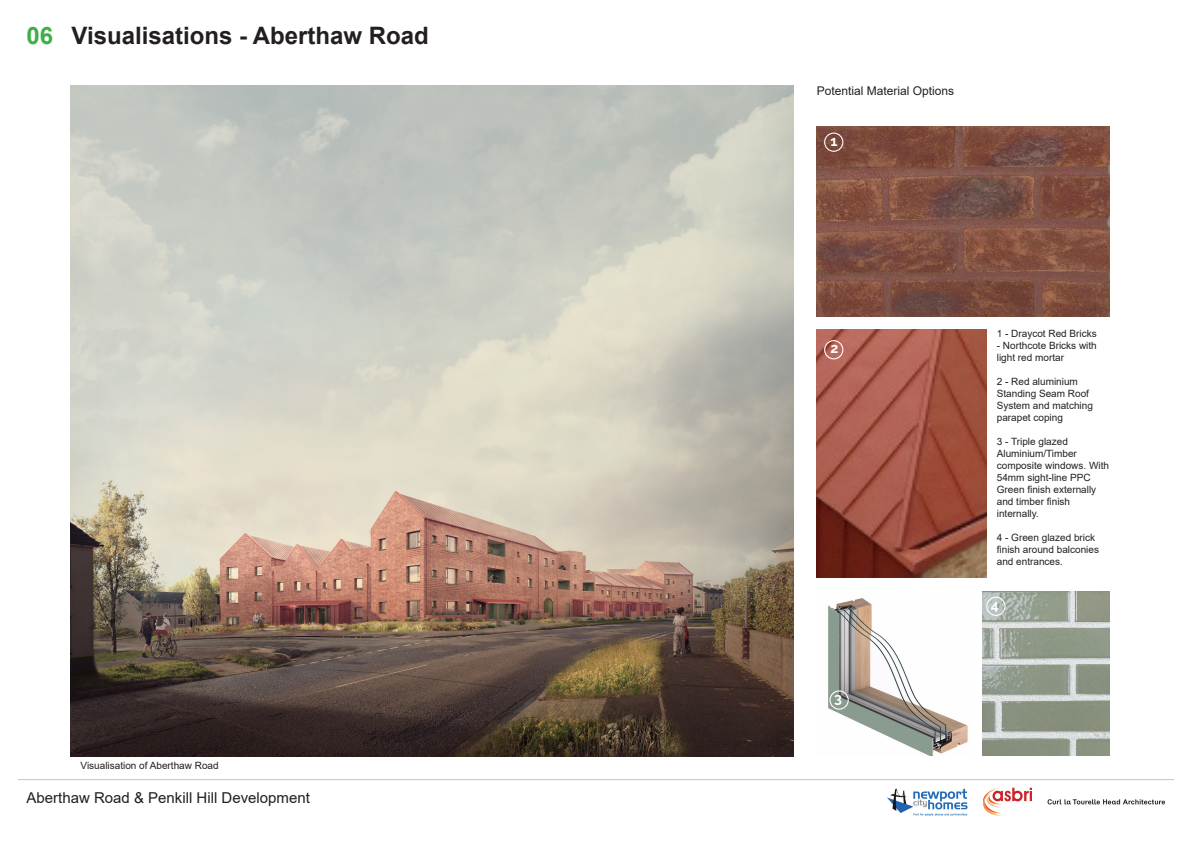
<style>
.page{position:relative;width:1192px;height:842px;background:#fff}
.page>*{position:absolute;margin:0;border:0;box-sizing:border-box;transform-origin:0 0}
.t1{font:700 24px "Arial";color:#231f20}
.t2{font:700 24px "Arial";color:#40ae49}
.t3{font:15px "Arial";color:#231f20}
.t4{font:700 14.15px "Raleway";color:#fff}
.t5{font:12px "Arial";color:#231f20}
.t6{font:10px/12px "Arial";color:#231f20}
</style>
<div class="page">
<hr style="left:18px;top:779px;width:1156px;height:1px;background:#231f20">
<img style="left:887px;top:788px;width:81px;height:28px">
<img style="left:983px;top:788px;width:49px;height:28px">
<svg style="left:1048px;top:799px;width:117px;height:5px"></svg>
<img style="left:71px;top:86px;width:723px;height:670px">
<img style="left:817px;top:126px;width:292px;height:190px">
<div style="left:824px;top:133px;width:19px;height:19px;border:1px solid #fff;border-radius:50%"></div>
<img style="left:817px;top:329px;width:169px;height:248px">
<div style="left:824px;top:340px;width:19px;height:19px;border:1px solid #fff;border-radius:50%"></div>
<img style="left:828px;top:598px;width:140px;height:158px">
<img style="left:982px;top:592px;width:127px;height:164px">
<div style="left:986px;top:597px;width:20px;height:19px;border:1px solid #fff;border-radius:50%"></div>
<div style="left:829px;top:690px;width:20px;height:20px;border:1px solid #fff;border-radius:50%"></div>
<p class="t2" style="left:27px;top:19px;width:28px">06</p>
<p class="t1" style="left:72px;top:19px;width:359px">Visualisations - Aberthaw Road</p>
<p class="t6" style="left:81px;top:759px;width:140px">Visualisation of Aberthaw Road</p>
<h2 class="t3" style="left:27px;top:788px;width:285px">Aberthaw Road &amp; Penkill Hill Development</h2>
<p class="t5" style="left:817px;top:82px;width:139px">Potential Material Options</p>
<p class="t4" style="left:830px;top:133px;width:8px">1</p>
<p class="t4" style="left:830px;top:340px;width:9px">2</p>
<p class="t4" style="left:834px;top:690px;width:9px">3</p>
<p class="t6" style="left:997px;top:327px;width:102px">1 - Draycot Red Bricks</p>
<p class="t6" style="left:997px;top:339px;width:102px">- Northcote Bricks with light red mortar</p>
<p class="t6" style="left:997px;top:375px;width:98px">2 - Red aluminium<br>Standing Seam Roof<br>System and matching parapet coping</p>
<p class="t6" style="left:997px;top:435px;width:114px">3 - Triple glazed<br>Aluminium/Timber composite windows. With<br>54mm sight-line PPC<br>Green finish externally and timber finish internally.</p>
<p class="t6" style="left:997px;top:531px;width:104px">4 - Green glazed brick finish around balconies and entrances.</p>
<p class="t4" style="left:991px;top:596px;width:10px">4</p>
</div>
